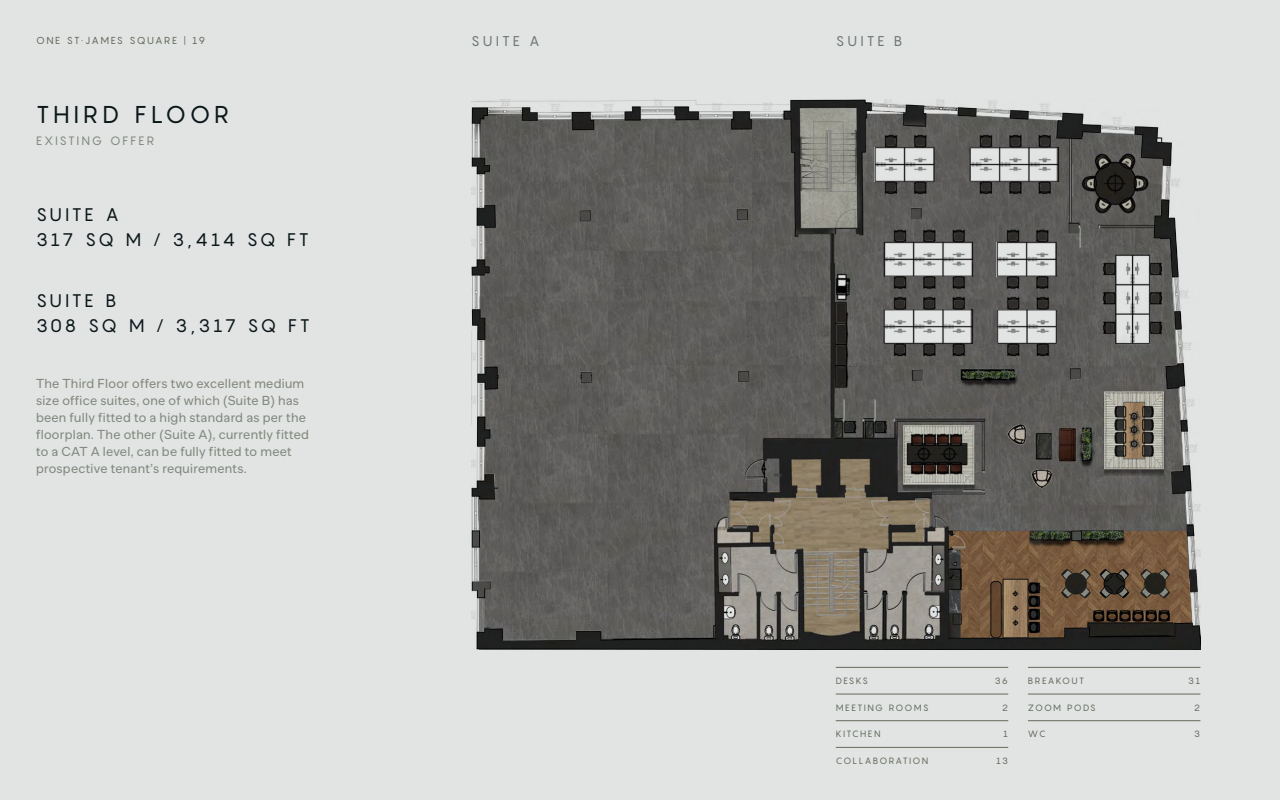
<style>
.page{position:relative;width:1280px;height:800px;background:#e2e4e3}
.page>*{position:absolute;margin:0;border:0;box-sizing:border-box;transform-origin:0 0}
.t1{font:24px "Pangram";letter-spacing:.165em;color:#0c171a}
.t2{font:18px/25px "Pangram";letter-spacing:.145em;color:#0c171a}
.t3{font:14px "Pangram";letter-spacing:.215em;color:#6f7871}
.t4{font:13px/17px "Banana Grotesk";letter-spacing:.02em;color:#82897f}
.t5{font:12px "Pangram";letter-spacing:.155em;color:#82897f}
.t6{font:10px "Pangram";letter-spacing:.145em;color:#636b5f}
.t7{font:9px "Pangram";letter-spacing:.15em;color:#636b5f}
.t8{font:9px "Pangram";letter-spacing:.125em;color:#636b5f}
</style>
<div class="page">
<img style="left:471px;top:100px;width:729px;height:549px">
<img style="left:885px;top:243px;width:86px;height:33px">
<img style="left:885px;top:310px;width:86px;height:33px">
<img style="left:971px;top:148px;width:86px;height:34px">
<img style="left:996px;top:243px;width:60px;height:33px">
<img style="left:997px;top:310px;width:59px;height:34px">
<img style="left:874px;top:148px;width:60px;height:34px">
<hr style="left:836px;top:667px;width:172px;height:1px;background:#636b5f">
<hr style="left:836px;top:694px;width:172px;height:1px;background:#636b5f">
<hr style="left:836px;top:720px;width:172px;height:1px;background:#636b5f">
<hr style="left:836px;top:747px;width:172px;height:1px;background:#636b5f">
<hr style="left:1028px;top:667px;width:172px;height:1px;background:#636b5f">
<hr style="left:1028px;top:694px;width:172px;height:1px;background:#636b5f">
<hr style="left:1028px;top:720px;width:172px;height:1px;background:#636b5f">
<p class="t6" style="left:36px;top:34px;width:171px">ONE ST.JAMES SQUARE | 19</p>
<p class="t3" style="left:471px;top:32px;width:70px">SUITE A</p>
<p class="t3" style="left:836px;top:32px;width:68px">SUITE B</p>
<h1 class="t1" style="left:36px;top:99px;width:195px">THIRD FLOOR</h1>
<p class="t5" style="left:36px;top:133px;width:119px">EXISTING OFFER</p>
<h2 class="t2" style="left:36px;top:202px;width:274px">SUITE A<br>317 SQ M / 3,414 SQ FT</h2>
<h2 class="t2" style="left:36px;top:288px;width:275px">SUITE B<br>308 SQ M / 3,317 SQ FT</h2>
<p class="t4" style="left:36px;top:375px;width:275px">The Third Floor offers two excellent medium size office suites, one of which (Suite B) has been fully fitted to a high standard as per the floorplan. The other (Suite A), currently fitted to a CAT A level, can be fully fitted to meet prospective tenant’s requirements.</p>
<p class="t7" style="left:836px;top:675px;width:34px">DESKS</p>
<p class="t7" style="left:995px;top:675px;width:15px">36</p>
<p class="t7" style="left:836px;top:702px;width:94px">MEETING ROOMS</p>
<p class="t7" style="left:1002px;top:702px;width:7px">2</p>
<p class="t7" style="left:836px;top:728px;width:46px">KITCHEN</p>
<p class="t7" style="left:1003px;top:728px;width:6px">1</p>
<p class="t7" style="left:836px;top:755px;width:94px">COLLABORATION</p>
<p class="t7" style="left:996px;top:755px;width:13px">13</p>
<p class="t7" style="left:1028px;top:675px;width:58px">BREAKOUT</p>
<p class="t7" style="left:1188px;top:675px;width:14px">31</p>
<p class="t8" style="left:1028px;top:702px;width:69px">ZOOM PODS</p>
<p class="t7" style="left:1194px;top:702px;width:7px">2</p>
<p class="t7" style="left:1028px;top:728px;width:19px">WC</p>
<p class="t7" style="left:1194px;top:728px;width:7px">3</p>
</div>
